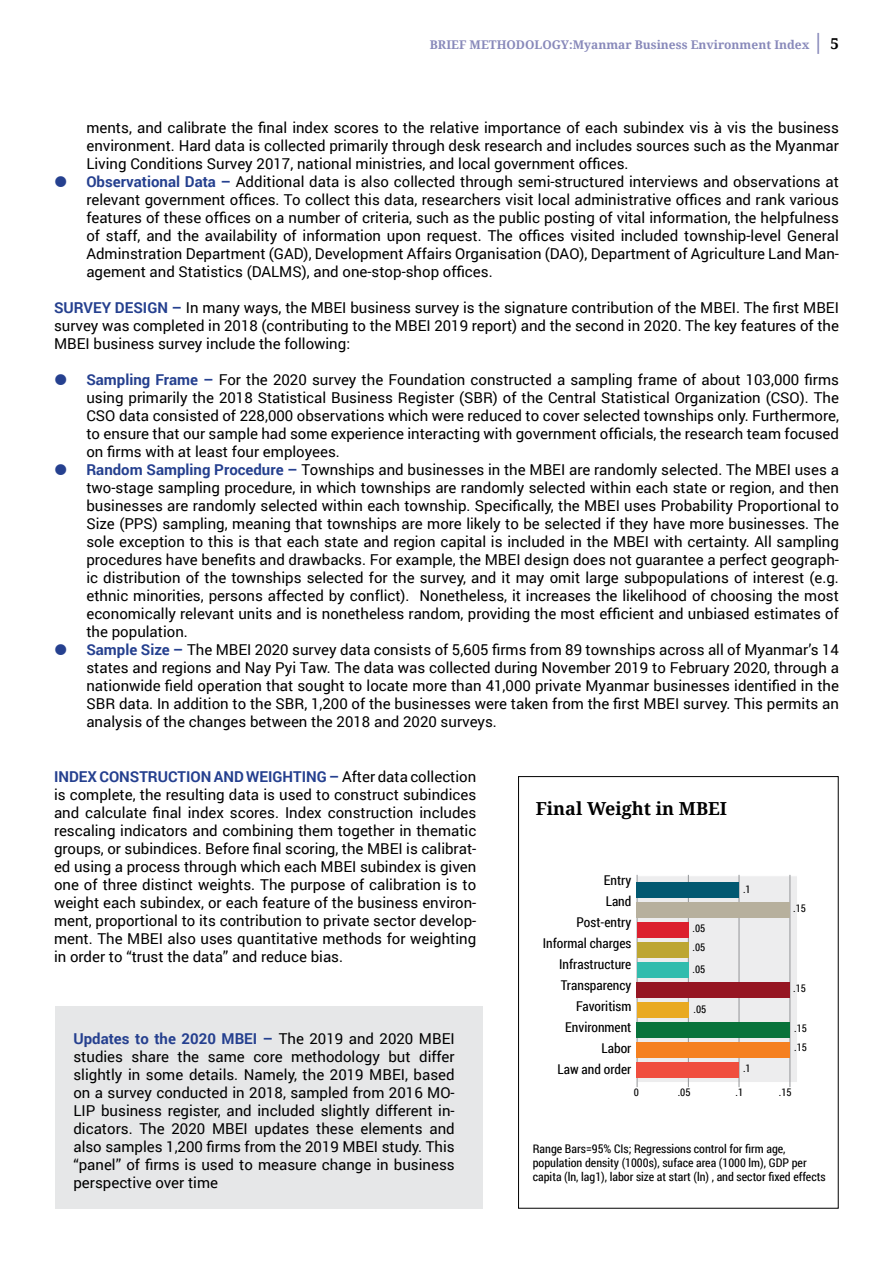
<style>
.page{position:relative;width:893px;height:1263px;background:#fff}
.page>*{position:absolute;margin:0;border:0;box-sizing:border-box;transform-origin:0 0}
.t1{font:700 18px "Droid Serif";color:#000}
.t2{font:15px/18px "Roboto";color:#000;text-align:justify}
.t3{font:13.5px/21px "Roboto Condensed";color:#000;text-align:right}
.t4{font:12px/14.4px "Roboto Condensed";color:#000}
.t5{font:700 12px "Droid Serif";color:#8889ba}
.t6{font:10.5px "Roboto Condensed";color:#000}
.s1{font-size:21px}
.s2{font-size:15px;color:#000}
.s3{font-weight:700;color:#25408f}
</style>
<div class="page">
<div style="left:56px;top:1007px;width:427px;height:202px;background:#e6e7e8"></div>
<div style="left:636px;top:875px;width:162px;height:208px;background:#ededee;border:1px solid #fff"></div>
<hr style="left:688px;top:875px;width:1px;height:212px;background:#939598">
<hr style="left:637px;top:875px;width:1px;height:212px;background:#939598">
<hr style="left:739px;top:875px;width:1px;height:212px;background:#939598">
<hr style="left:790px;top:875px;width:1px;height:212px;background:#939598">
<div style="left:637px;top:882px;width:102px;height:16px;background:#025971"></div>
<div style="left:637px;top:902px;width:153px;height:16px;background:#b7b09d"></div>
<div style="left:637px;top:922px;width:51px;height:16px;background:#dc202e"></div>
<div style="left:637px;top:942px;width:51px;height:16px;background:#bda632"></div>
<div style="left:637px;top:962px;width:51px;height:16px;background:#32bcad"></div>
<div style="left:637px;top:1002px;width:51px;height:16px;background:#e9aa22"></div>
<div style="left:637px;top:1062px;width:102px;height:15px;background:#f04e3e"></div>
<div style="left:637px;top:982px;width:153px;height:16px;background:#961622"></div>
<div style="left:637px;top:1022px;width:153px;height:16px;background:#08733b"></div>
<div style="left:637px;top:1042px;width:153px;height:16px;background:#f58020"></div>
<div style="left:518px;top:776px;width:321px;height:432px;border:1px solid #000"></div>
<p class="t5" style="left:430px;top:37px;width:411px">BRIEF METHODOLOGY:Myanmar Business Environment Index <span class="s1">|</span> <span class="s2">5</span></p>
<p class="t2" style="left:86px;top:118px;width:754px;text-align:left">ments, and calibrate the final index scores to the relative importance of each subindex vis à vis the business environment. Hard data is collected primarily through desk research and includes sources such as the Myanmar Living Conditions Survey 2017, national ministries, and local government offices.<br><span class="s3">Observational Data –</span> Additional data is also collected through semi-structured interviews and observations at relevant government offices. To collect this data, researchers visit local administrative offices and rank various features of these offices on a number of criteria, such as the public posting of vital information, the helpfulness of staff, and the availability of information upon request. The offices visited included township-level General Adminstration Department (GAD), Development Affairs Organisation (DAO), Department of Agriculture Land Man&shy;agement and Statistics (DALMS), and one-stop-shop offices.</p>
<p class="t2" style="left:54px;top:298px;width:786px"><span class="s3">SURVEY DESIGN –</span> In many ways, the MBEI business survey is the signature contribution of the MBEI. The first MBEI survey was completed in 2018 (contributing to the MBEI 2019 report) and the second in 2020. The key features of the MBEI business survey include the following:</p>
<p class="t2" style="left:86px;top:370px;width:754px;text-align:left"><span class="s3">Sampling Frame –</span> For the 2020 survey the Foundation constructed a sampling frame of about 103,000 firms using primarily the 2018 Statistical Business Register (SBR) of the Central Statistical Organization (CSO). The CSO data consisted of 228,000 observations which were reduced to cover selected townships only. Furthermore, to ensure that our sample had some experience interacting with government officials, the research team focused on firms with at least four employees.<br><span class="s3">Random Sampling Procedure –</span> Townships and businesses in the MBEI are randomly selected. The MBEI uses a two-stage sampling procedure, in which townships are randomly selected within each state or region, and then businesses are randomly selected within each township. Specifically, the MBEI uses Probability Proportional to Size (PPS) sampling, meaning that townships are more likely to be selected if they have more businesses. The sole exception to this is that each state and region capital is included in the MBEI with certainty. All sampling procedures have benefits and drawbacks. For example, the MBEI design does not guarantee a perfect geograph&shy;ic distribution of the townships selected for the survey, and it may omit large subpopulations of interest (e.g. ethnic minorities, persons affected by conflict). Nonetheless, it increases the likelihood of choosing the most economically relevant units and is nonetheless random, providing the most efficient and unbiased estimates of the population.<br><span class="s3">Sample Size –</span> The MBEI 2020 survey data consists of 5,605 firms from 89 townships across all of Myanmar’s 14 states and regions and Nay Pyi Taw. The data was collected during November 2019 to February 2020, through a nationwide field operation that sought to locate more than 41,000 private Myanmar businesses identified in the SBR data. In addition to the SBR, 1,200 of the businesses were taken from the first MBEI survey. This permits an analysis of the changes between the 2018 and 2020 surveys.</p>
<p class="t2" style="left:54px;top:767px;width:424px"><span class="s3">INDEX CONSTRUCTION AND WEIGHTING –</span> After data collection is complete, the resulting data is used to construct subindices and calculate final index scores. Index construction includes rescaling indicators and combining them together in thematic groups, or subindices. Before final scoring, the MBEI is calibrat&shy;ed using a process through which each MBEI subindex is given one of three distinct weights. The purpose of calibration is to weight each subindex, or each feature of the business environ&shy;ment, proportional to its contribution to private sector develop&shy;ment. The MBEI also uses quantitative methods for weighting in order to “trust the data” and reduce bias.</p>
<p class="t2" style="left:73px;top:1029px;width:383px"><span class="s3">Updates to the 2020 MBEI –</span> The 2019 and 2020 MBEI studies share the same core methodology but differ slightly in some details. Namely, the 2019 MBEI, based on a survey conducted in 2018, sampled from 2016 MO-LIP business register, and included slightly different in&shy;dicators. The 2020 MBEI updates these elements and also samples 1,200 firms from the 2019 MBEI study. This “panel” of firms is used to measure change in business perspective over time</p>
<p class="t1" style="left:536px;top:796px;width:193px">Final Weight in MBEI</p>
<p class="t3" style="left:543px;top:869px;width:90px">Entry<br>Land<br>Post-entry<br>Informal charges<br>Infrastructure<br>Transparency<br>Favoritism<br>Environment<br>Labor<br>Law and order</p>
<p class="t6" style="left:692px;top:921px;width:14px">.05</p>
<p class="t6" style="left:692px;top:940px;width:14px">.05</p>
<p class="t6" style="left:692px;top:961px;width:14px">.05</p>
<p class="t6" style="left:694px;top:1001px;width:14px">.05</p>
<p class="t6" style="left:634px;top:1084px;width:7px">0</p>
<p class="t6" style="left:678px;top:1084px;width:14px">.05</p>
<p class="t6" style="left:743px;top:882px;width:9px">.1</p>
<p class="t6" style="left:743px;top:1061px;width:9px">.1</p>
<p class="t6" style="left:735px;top:1084px;width:9px">.1</p>
<p class="t6" style="left:793px;top:901px;width:14px">.15</p>
<p class="t6" style="left:793px;top:981px;width:14px">.15</p>
<p class="t6" style="left:794px;top:1021px;width:14px">.15</p>
<p class="t6" style="left:794px;top:1040px;width:14px">.15</p>
<p class="t6" style="left:779px;top:1084px;width:14px">.15</p>
<p class="t4" style="left:533px;top:1141px;width:294px">Range Bars=95% CIs; Regressions control for firm age, population density (1000s), suface area (1000 lm), GDP per capita (ln, lag1), labor size at start (ln) , and sector fixed effects</p>
</div>
